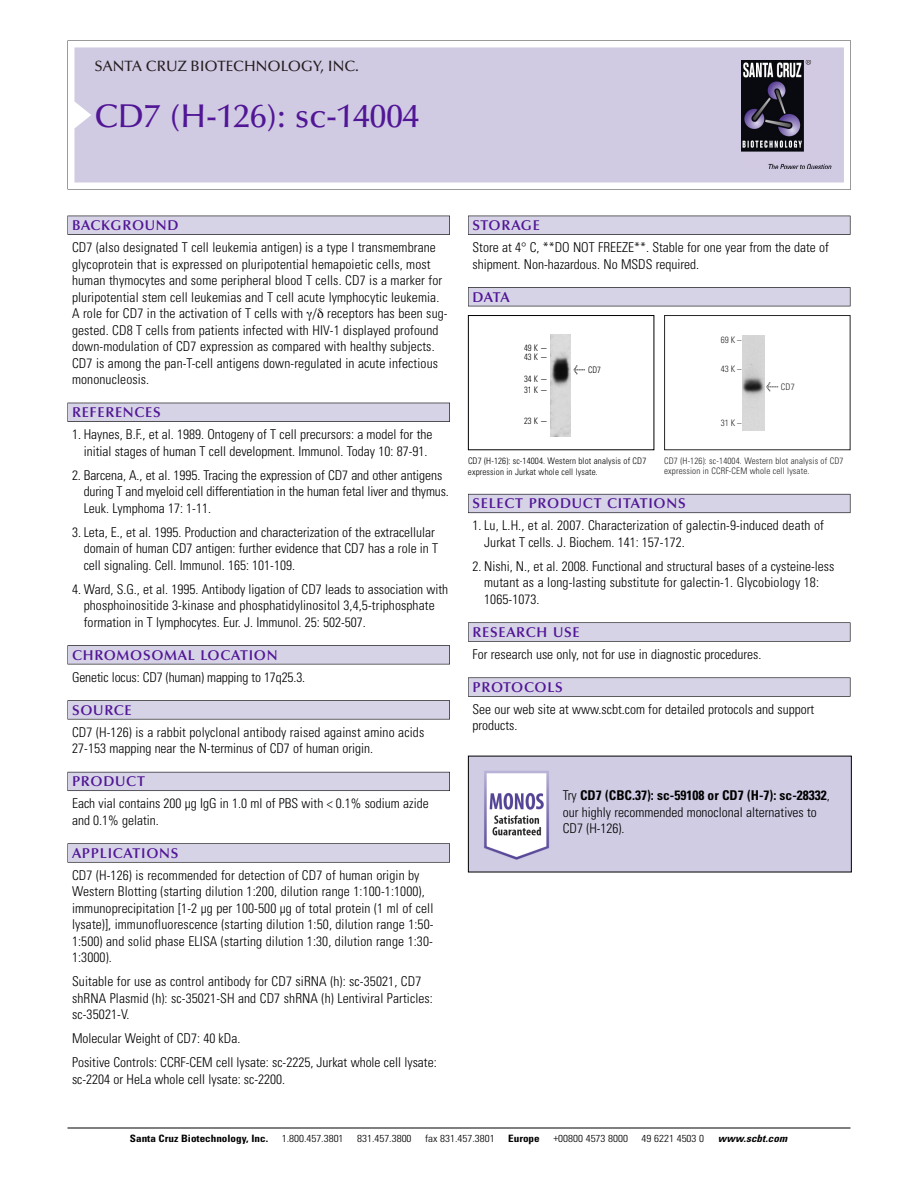
<style>
.page{position:relative;width:918px;height:1188px;background:#fff}
.page>*{position:absolute;margin:0;border:0;box-sizing:border-box;transform-origin:0 0}
.t1{font:500 33px "Optima";color:#511695}
.t2{font:500 15px "Optima";color:#231f20}
.t3{font:600 14.25px "Optima";letter-spacing:.05em;color:#511695}
.t4{font:300 condensed 13.5px/16.5px "Univers";letter-spacing:.01em;color:#000}
.t5{font:300 condensed 13.5px/16.5px "Univers";letter-spacing:-.01em;color:#000}
.t6{font:300 condensed 10.2px "Univers";color:#000;scale:1.1 1}
.t7{font:700 condensed 10.2px "Univers";color:#000;scale:1.1 1}
.t8{font:italic 700 condensed 10.2px "Univers";letter-spacing:.005em;color:#000;scale:1.1 1}
.t9{font:9px/10.5px "Univers Condensed Light+XSGBKH";letter-spacing:.015em;color:#272627}
.t10{font:300 condensed 9px/10.5px "Univers";letter-spacing:.015em;color:#000}
.t11{font:300 condensed 9px/9px "Univers";letter-spacing:.015em;color:#000;scale:.95 1}
.s1{font-family:"Meta Plus";font-weight:400;font-stretch:normal;font-size:10.5px}
.s2{font-family:"Meta Plus Book Roman+QQJHKF";font-size:10.5px}
.s3{font-weight:700}
</style>
<div class="page">
<svg style="left:68px;top:40px;width:783px;height:149px"></svg>
<div style="left:74px;top:47px;width:770px;height:135px;background:#d1cae3"></div>
<img style="left:741px;top:60px;width:90px;height:108px">
<div style="left:68px;top:216px;width:382px;height:19px;background:#525155"></div>
<div style="left:68px;top:216px;width:381px;height:18px;background:#d7d3e7"></div>
<div style="left:68px;top:403px;width:382px;height:19px;background:#515055"></div>
<div style="left:68px;top:403px;width:381px;height:18px;background:#d7d3e7"></div>
<div style="left:68px;top:645px;width:382px;height:19px;background:#545357"></div>
<div style="left:68px;top:646px;width:381px;height:18px;background:#d7d3e7"></div>
<div style="left:68px;top:700px;width:382px;height:19px;background:#575759"></div>
<div style="left:68px;top:701px;width:381px;height:18px;background:#d7d3e7"></div>
<div style="left:68px;top:772px;width:382px;height:19px;background:#5b5a62"></div>
<div style="left:68px;top:772px;width:381px;height:18px;background:#d7d3e7"></div>
<div style="left:68px;top:843px;width:382px;height:20px;background:#626263"></div>
<div style="left:68px;top:844px;width:381px;height:18px;background:#d7d3e7"></div>
<div style="left:468px;top:216px;width:382px;height:19px;background:#525155"></div>
<div style="left:468px;top:216px;width:382px;height:18px;background:#d7d3e7"></div>
<div style="left:468px;top:287px;width:382px;height:19px;background:#525155"></div>
<div style="left:468px;top:288px;width:382px;height:18px;background:#d7d3e7"></div>
<div style="left:468px;top:494px;width:382px;height:19px;background:#66646e"></div>
<div style="left:468px;top:494px;width:382px;height:18px;background:#d7d3e7"></div>
<div style="left:468px;top:622px;width:382px;height:20px;background:#666"></div>
<div style="left:468px;top:623px;width:382px;height:18px;background:#d7d3e7"></div>
<svg style="left:468px;top:677px;width:382px;height:20px"></svg>
<div style="left:468px;top:678px;width:382px;height:18px;background:#d7d3e7"></div>
<hr style="left:68px;top:1128px;width:782px;height:1px;background:#000">
<img style="left:470px;top:758px;width:380px;height:112px">
<div style="left:468px;top:315px;width:186px;height:135px;border:1px solid #000"></div>
<img style="left:551px;top:334px;width:19px;height:102px">
<div style="left:664px;top:315px;width:186px;height:135px;border:1px solid #272627"></div>
<img style="left:743px;top:335px;width:21px;height:95px">
<p class="t2" style="left:94px;top:61px;width:266px">SANTA CRUZ BIOTECHNOLOGY, INC.</p>
<h1 class="t1" style="left:94px;top:103px;width:326px">CD7 (H-126): sc-14004</h1>
<p class="t3" style="left:72px;top:219px;width:108px">BACKGROUND</p>
<p class="t4" style="left:72px;top:240px;width:377px">CD7 (also designated T cell leukemia antigen) is a type I transmembrane glycoprotein that is expressed on pluripotential hemapoietic cells, most human thymocytes and some peripheral blood T cells. CD7 is a marker for pluripotential stem cell leukemias and T cell acute lymphocytic leukemia.<br>A role for CD7 in the activation of T cells with / receptors has been sug&shy;gested. CD8 T cells from patients infected with HIV-1 displayed profound down-modulation of CD7 expression as compared with healthy subjects.<br>CD7 is among the pan-T-cell antigens down-regulated in acute infectious mononucleosis.</p>
<p class="t3" style="left:72px;top:407px;width:90px">REFERENCES</p>
<p class="t4" style="left:72px;top:427px;width:362px;text-align:center">1. Haynes, B.F., et al. 1989. Ontogeny of T cell precursors: a model for the initial stages of human T cell development. Immunol. Today 10: 87-91.</p>
<p class="t5" style="left:84px;top:468px;width:367px;text-indent:-12px">2. Barcena, A., et al. 1995. Tracing the expression of CD7 and other antigens during T and myeloid cell differentiation in the human fetal liver and thymus.<br>Leuk. Lymphoma 17: 1-11.</p>
<p class="t4" style="left:84px;top:525px;width:356px;text-indent:-12px">3. Leta, E., et al. 1995. Production and characterization of the extracellular domain of human CD7 antigen: further evidence that CD7 has a role in T cell signaling. Cell. Immunol. 165: 101-109.</p>
<p class="t4" style="left:84px;top:582px;width:366px;text-indent:-12px">4. Ward, S.G., et al. 1995. Antibody ligation of CD7 leads to association with phosphoinositide 3-kinase and phosphatidylinositol 3,4,5-triphosphate formation in T lymphocytes. Eur. J. Immunol. 25: 502-507.</p>
<p class="t3" style="left:72px;top:649px;width:207px">CHROMOSOMAL LOCATION</p>
<p class="t5" style="left:72px;top:670px;width:235px">Genetic locus: CD7 (human) mapping to 17q25.3.</p>
<p class="t3" style="left:72px;top:704px;width:61px">SOURCE</p>
<p class="t4" style="left:72px;top:725px;width:354px">CD7 (H-126) is a rabbit polyclonal antibody raised against amino acids<br>27-153 mapping near the N-terminus of CD7 of human origin.</p>
<p class="t3" style="left:72px;top:776px;width:74px">PRODUCT</p>
<p class="t4" style="left:72px;top:796px;width:358px">Each vial contains 200 µg IgG in 1.0 ml of PBS with &lt; 0.1% sodium azide and 0.1% gelatin.</p>
<p class="t3" style="left:72px;top:847px;width:108px">APPLICATIONS</p>
<p class="t4" style="left:72px;top:868px;width:363px">CD7 (H-126) is recommended for detection of CD7 of human origin by Western Blotting (starting dilution 1:200, dilution range 1:100-1:1000), immunoprecipitation [1-2 µg per 100-500 µg of total protein (1 ml of cell lysate)], immunofluorescence (starting dilution 1:50, dilution range 1:50- 1:500) and solid phase ELISA (starting dilution 1:30, dilution range 1:30- 1:3000).</p>
<p class="t4" style="left:72px;top:974px;width:362px">Suitable for use as control antibody for CD7 siRNA (h): sc-35021, CD7 shRNA Plasmid (h): sc-35021-SH and CD7 shRNA (h) Lentiviral Particles: sc-35021-V.</p>
<p class="t4" style="left:72px;top:1028px;width:366px;line-height:24px">Molecular Weight of CD7: 40 kDa.<br>Positive Controls: CCRF-CEM cell lysate: sc-2225, Jurkat whole cell lysate:</p>
<p class="t4" style="left:72px;top:1072px;width:215px">sc-2204 or HeLa whole cell lysate: sc-2200.</p>
<p class="t3" style="left:473px;top:219px;width:69px">STORAGE</p>
<p class="t4" style="left:473px;top:240px;width:358px">Store at 4° C, **DO NOT FREEZE**. Stable for one year from the date of shipment. Non-hazardous. No MSDS required.</p>
<p class="t3" style="left:473px;top:291px;width:39px">DATA</p>
<p class="t11" style="left:524px;top:344px;width:26px">49K-<br>43K-</p>
<p class="t11" style="left:524px;top:375px;width:26px;line-height:10.5px">34K-<br>31K-</p>
<p class="t11" style="left:524px;top:418px;width:26px">23K-</p>
<p class="t11" style="left:573px;top:366px;width:31px"><span class="s1">&lt;</span> CD7</p>
<p class="t10" style="left:468px;top:457px;width:180px">CD7 (H-126): sc-14004. Western blot analysis of CD7 expression in Jurkat whole cell lysate.</p>
<p class="t9" style="left:721px;top:335px;width:22px">69K–</p>
<p class="t9" style="left:721px;top:364px;width:22px">43K–</p>
<p class="t9" style="left:721px;top:419px;width:22px">31K–</p>
<p class="t9" style="left:766px;top:382px;width:30px"><span class="s2">&lt;</span> CD7</p>
<p class="t9" style="left:664px;top:456px;width:181px">CD7 (H-126): sc-14004. Western blot analysis of CD7 expression in CCRF-CEM whole cell lysate.</p>
<p class="t3" style="left:473px;top:498px;width:215px">SELECT PRODUCT CITATIONS</p>
<p class="t4" style="left:484px;top:518px;width:341px;text-indent:-12px">1. Lu, L.H., et al. 2007. Characterization of galectin-9-induced death of<br>Jurkat T cells. J. Biochem. 141: 157-172.</p>
<p class="t4" style="left:484px;top:559px;width:352px;text-indent:-12px">2. Nishi, N., et al. 2008. Functional and structural bases of a cysteine-less mutant as a long-lasting substitute for galectin-1. Glycobiology 18:<br>1065-1073.</p>
<p class="t3" style="left:473px;top:626px;width:109px">RESEARCH USE</p>
<p class="t4" style="left:473px;top:647px;width:290px">For research use only, not for use in diagnostic procedures.</p>
<p class="t3" style="left:473px;top:681px;width:92px">PROTOCOLS</p>
<p class="t4" style="left:473px;top:702px;width:343px">See our web site at www.scbt.com for detailed protocols and support products.</p>
<p class="t4" style="left:563px;top:788px;width:268px">Try <span class="s3">CD7 (CBC.37): sc-59108 or CD7 (H-7): sc-28332</span>, our highly recommended monoclonal alternatives to<br>CD7 (H-126).</p>
<p class="t7" style="left:130px;top:1135px;width:127px">Santa Cruz Biotechnology, Inc.</p>
<p class="t6" style="left:282px;top:1135px;width:58px">1.800.457.3801</p>
<p class="t6" style="left:357px;top:1135px;width:51px">831.457.3800</p>
<p class="t6" style="left:425px;top:1135px;width:65px">fax 831.457.3801</p>
<p class="t7" style="left:508px;top:1135px;width:30px">Europe</p>
<p class="t6" style="left:553px;top:1135px;width:69px">+00800 4573 8000</p>
<p class="t6" style="left:642px;top:1135px;width:58px">49 6221 4503 0</p>
<p class="t8" style="left:718px;top:1135px;width:64px">www.scbt.com</p>
</div>
